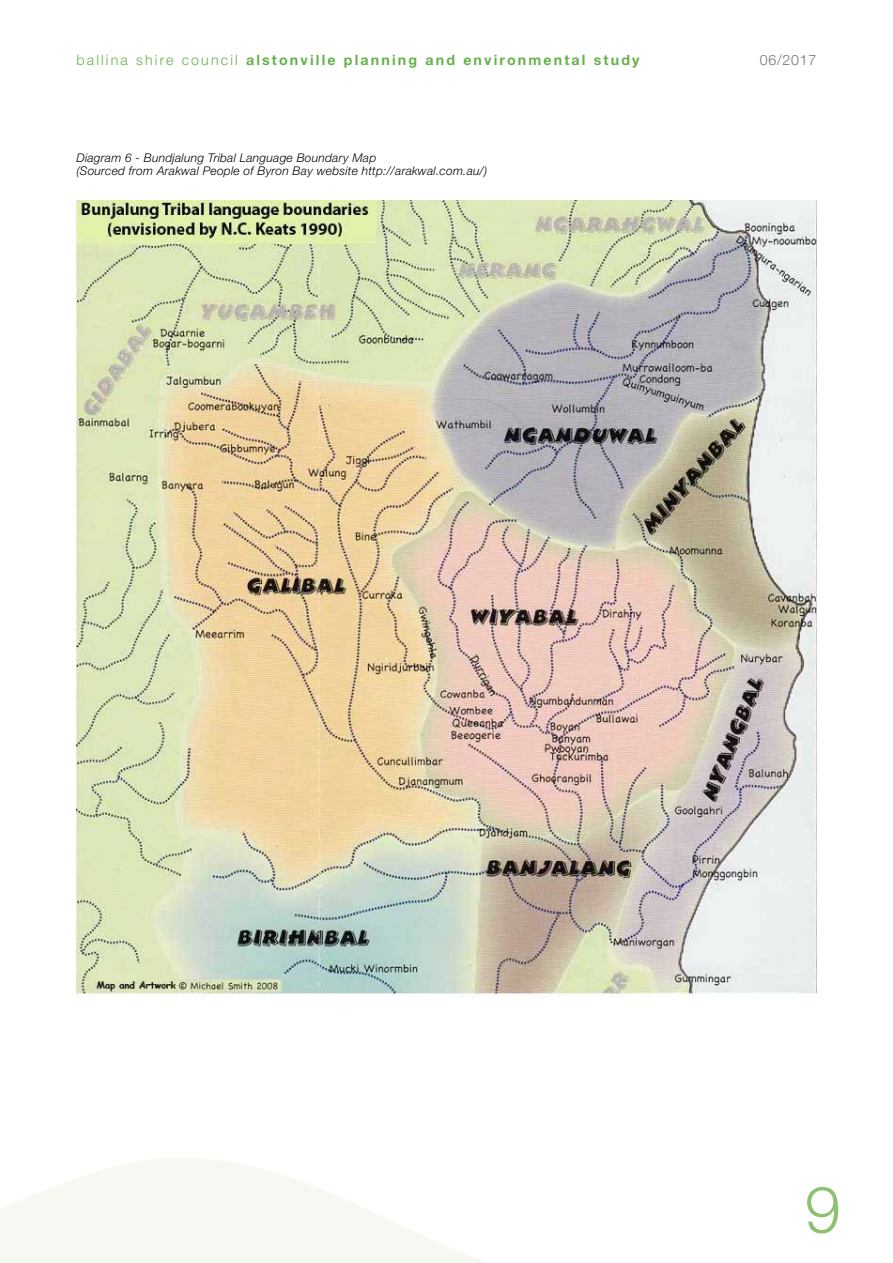
<style>
.page{position:relative;width:893px;height:1263px;background:#fff}
.page>*{position:absolute;margin:0;border:0;box-sizing:border-box;transform-origin:0 0}
.t1{font:300 64.5px "Helvetica Neue LT Std";color:#8dc170}
.t2{font:700 14.25px "Helvetica Neue LT Std";letter-spacing:.15em;color:#67b14c}
.t3{font:300 14.25px "Helvetica Neue LT Std";letter-spacing:.05em;color:#707172}
.t4{font:italic 300 12px/13.5px "Helvetica Neue LT Std";letter-spacing:.02em;color:#000}
.s1{font-weight:300}
</style>
<div class="page">
<svg style="left:0;top:1158px;width:893px;height:105px"></svg>
<img style="left:77px;top:201px;width:739px;height:795px">
<p class="t2" style="left:77px;top:52px;width:564px"><span class="s1">ballina shire council</span> alstonville planning and environmental study</p>
<p class="t3" style="left:760px;top:52px;width:58px">06/2017</p>
<p class="t4" style="left:77px;top:150px;width:412px">Diagram 6 - Bundjalung Tribal Language Boundary Map<br>(Sourced from Arakwal People of Byron Bay website http://arakwal.com.au/)</p>
<h1 class="t1" style="left:805px;top:1170px;width:37px">9</h1>
</div>
